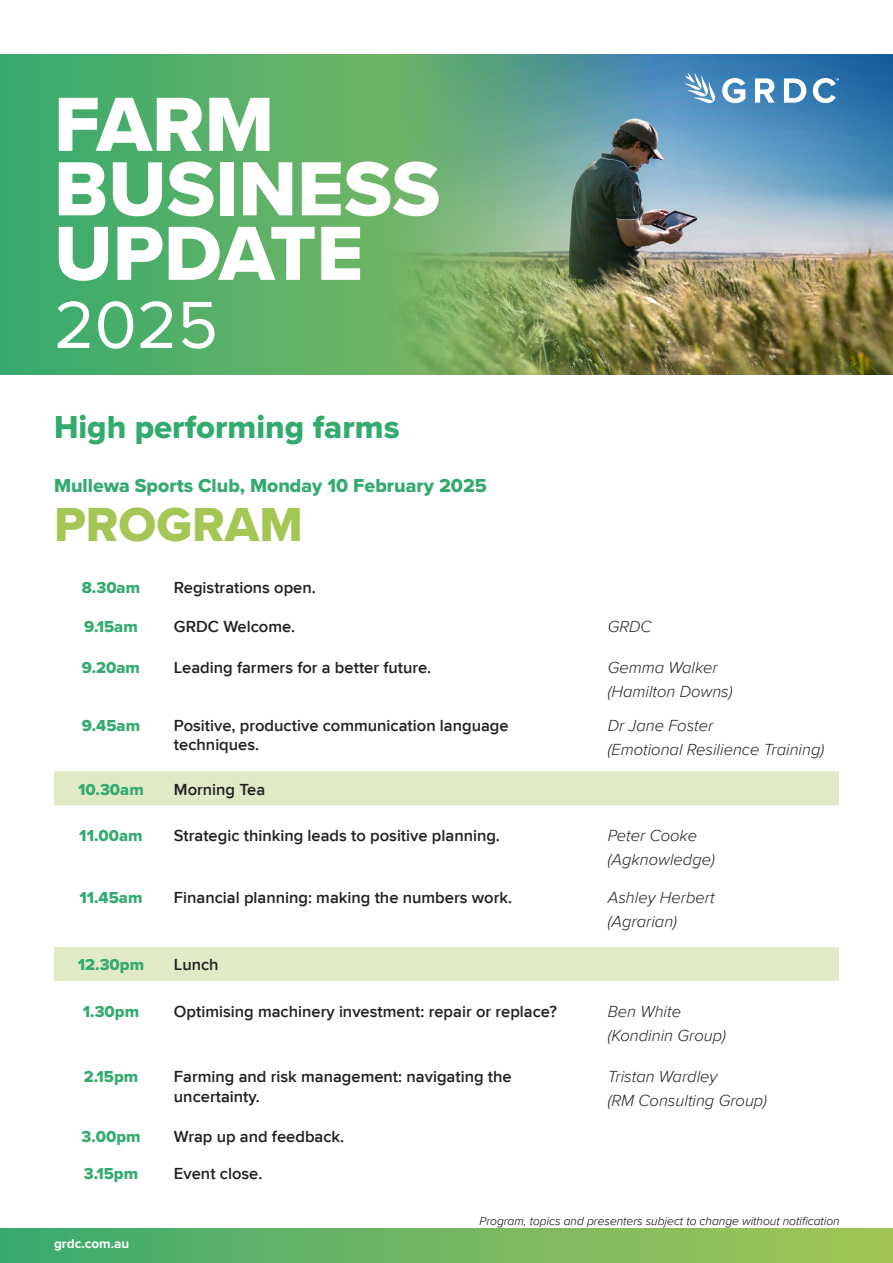
<style>
.page{position:relative;width:893px;height:1263px;background:#fff}
.page>*{position:absolute;margin:0;border:0;box-sizing:border-box;transform-origin:0 0}
.Smaller_FBU_Header{font:79.5px/64.5px "Proxima Nova Extrabld";color:#fff}
.t1{font:69px "Proxima Nova";color:#fff}
.t2{font:49.5px "Proxima Nova Extrabld";color:#a4c654}
.t3{font:33px "Proxima Nova Extrabld";color:#33aa6e}
.Smaller_Location___Date_Text{font:19.5px "Proxima Nova Extrabld";color:#33aa6e}
.Table_Events{font:600 16.5px/19.8px "Proxima Nova";color:#231f20}
.Table_Speaker_Names{font:italic 300 16.5px "Proxima Nova";color:#231f20}
.t4{font:16.5px "Proxima Nova Extrabld";color:#33aa6e}
.t5{font:700 13.5px "Proxima Nova";color:#fff}
.Table_Speaker_Names-2{font:italic 300 12px "Proxima Nova";color:#000}
</style>
<div class="page">
<div style="left:0;top:54px;width:893px;height:320px;background:#41ac6c"></div>
<img style="left:148px;top:54px;width:745px;height:320px">
<img style="left:454px;top:54px;width:439px;height:180px">
<svg style="left:722px;top:78px;width:23px;height:25px"></svg>
<svg style="left:755px;top:78px;width:20px;height:25px"></svg>
<svg style="left:784px;top:78px;width:22px;height:25px"></svg>
<svg style="left:813px;top:78px;width:26px;height:25px"></svg>
<svg style="left:684px;top:73px;width:32px;height:30px"></svg>
<div style="left:0;top:1229px;width:893px;height:34px;background:linear-gradient(to right,#3daa6f,#a5c556)"></div>
<svg style="left:54px;top:771px;width:785px;height:210px"></svg>
<p class="Smaller_FBU_Header" style="left:54px;top:91px;width:388px">FARM<br>BUSINESS<br>UPDATE</p>
<p class="t1" style="left:54px;top:273px;width:166px">2025</p>
<p class="t3" style="left:54px;top:403px;width:347px">High performing farms</p>
<p class="Smaller_Location___Date_Text" style="left:54px;top:471px;width:434px">Mullewa Sports Club, Monday 10 February 2025</p>
<p class="t2" style="left:54px;top:488px;width:250px">PROGRAM</p>
<p class="t4" style="left:82px;top:575px;width:60px">8.30am</p>
<p class="Table_Events" style="left:174px;top:578px;width:143px">Registrations open.</p>
<p class="t4" style="left:84px;top:615px;width:55px">9.15am</p>
<p class="Table_Events" style="left:174px;top:617px;width:123px">GRDC Welcome.</p>
<p class="Table_Speaker_Names" style="left:608px;top:617px;width:46px">GRDC</p>
<p class="t4" style="left:82px;top:655px;width:60px">9.20am</p>
<p class="Table_Events" style="left:174px;top:658px;width:259px">Leading farmers for a better future.</p>
<p class="Table_Speaker_Names" style="left:608px;top:657px;width:112px">Gemma Walker</p>
<p class="Table_Speaker_Names" style="left:608px;top:681px;width:126px">(Hamilton Downs)</p>
<p class="t4" style="left:82px;top:713px;width:60px">9.45am</p>
<p class="Table_Events" style="left:174px;top:715px;width:336px">Positive, productive communication language techniques.</p>
<p class="Table_Speaker_Names" style="left:608px;top:715px;width:107px">Dr Jane Foster</p>
<p class="Table_Speaker_Names" style="left:608px;top:739px;width:218px">(Emotional Resilience Training)</p>
<p class="t4" style="left:78px;top:777px;width:67px">10.30am</p>
<p class="Table_Events" style="left:174px;top:780px;width:93px">Morning Tea</p>
<p class="t4" style="left:79px;top:823px;width:65px">11.00am</p>
<p class="Table_Events" style="left:174px;top:826px;width:328px">Strategic thinking leads to positive planning.</p>
<p class="Table_Speaker_Names" style="left:608px;top:826px;width:91px">Peter Cooke</p>
<p class="Table_Speaker_Names" style="left:608px;top:850px;width:109px">(Agknowledge)</p>
<p class="t4" style="left:79px;top:885px;width:65px">11.45am</p>
<p class="Table_Events" style="left:174px;top:888px;width:340px">Financial planning: making the numbers work.</p>
<p class="Table_Speaker_Names" style="left:608px;top:888px;width:108px">Ashley Herbert</p>
<p class="Table_Speaker_Names" style="left:608px;top:912px;width:71px">(Agrarian)</p>
<p class="t4" style="left:78px;top:953px;width:68px">12.30pm</p>
<p class="Table_Events" style="left:174px;top:955px;width:46px">Lunch</p>
<p class="t4" style="left:83px;top:999px;width:58px">1.30pm</p>
<p class="Table_Events" style="left:174px;top:1002px;width:385px">Optimising machinery investment: repair or replace?</p>
<p class="Table_Speaker_Names" style="left:608px;top:1002px;width:75px">Ben White</p>
<p class="Table_Speaker_Names" style="left:608px;top:1026px;width:120px">(Kondinin Group)</p>
<p class="t4" style="left:84px;top:1064px;width:56px">2.15pm</p>
<p class="Table_Events" style="left:174px;top:1067px;width:339px">Farming and risk management: navigating the uncertainty.</p>
<p class="Table_Speaker_Names" style="left:608px;top:1067px;width:111px">Tristan Wardley</p>
<p class="Table_Speaker_Names" style="left:608px;top:1091px;width:161px">(RM Consulting Group)</p>
<p class="t4" style="left:81px;top:1124px;width:61px">3.00pm</p>
<p class="Table_Events" style="left:174px;top:1127px;width:172px">Wrap up and feedback.</p>
<p class="t4" style="left:84px;top:1161px;width:56px">3.15pm</p>
<p class="Table_Events" style="left:174px;top:1164px;width:90px">Event close.</p>
<p class="t5" style="left:54px;top:1235px;width:77px">grdc.com.au</p>
<p class="Table_Speaker_Names-2" style="left:479px;top:1214px;width:362px">Program, topics and presenters subject to change without notification</p>
</div>
